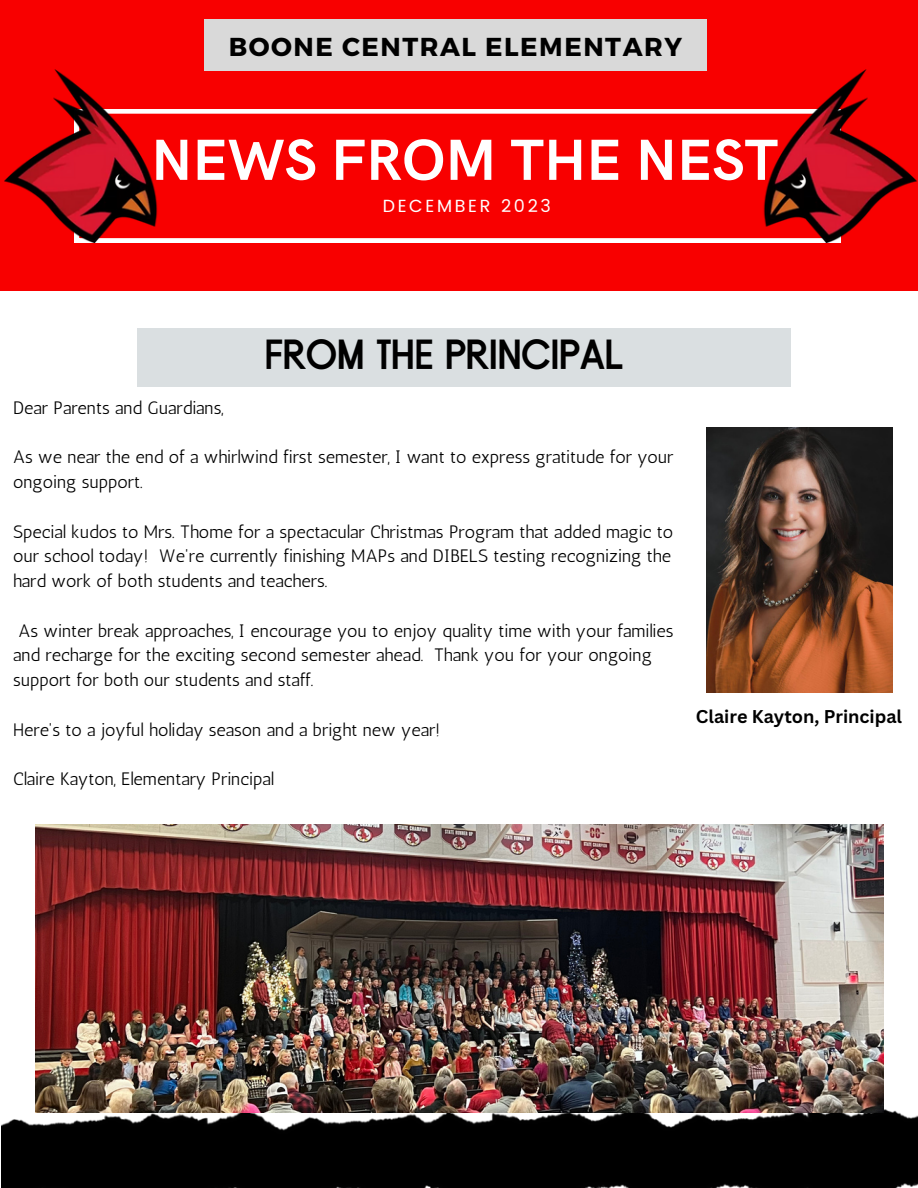
<style>
.page{position:relative;width:918px;height:1188px;background:#fff}
.page>*{position:absolute;margin:0;border:0;box-sizing:border-box;transform-origin:0 0}
.t1{font:700 58.2px "HK Grotesk Pro";color:#fff}
.t2{font:700 44.25px "Moonshine";color:#000}
.t3{font:700 25.95px "Montserrat";letter-spacing:.06em;color:#000}
.t4{font:18px/24.8px "Antic";color:#000}
.t5{font:700 18px "Canva Sans";color:#000}
.t6{font:17.55px "Poppins";letter-spacing:.15em;color:#fff}
</style>
<div class="page">
<div style="left:0;top:0;width:918px;height:290px;background:#f80000"></div>
<svg style="left:161px;top:109px;width:598px;height:134px"></svg>
<div style="left:204px;top:20px;width:502px;height:51px;background:#d9d9d9"></div>
<img style="left:706px;top:427px;width:186px;height:266px">
<div style="left:138px;top:328px;width:653px;height:59px;background:#dadfe1"></div>
<img style="left:2px;top:1109px;width:916px;height:79px">
<img style="left:4px;top:69px;width:157px;height:174px">
<img style="left:759px;top:69px;width:158px;height:174px">
<img style="left:35px;top:825px;width:849px;height:288px">
<p class="t3" style="left:229px;top:29px;width:455px">BOONE CENTRAL ELEMENTARY</p>
<h4 class="t1" style="left:151px;top:127px;width:628px">NEWS FROM THE NEST</h4>
<h5 class="t6" style="left:383px;top:195px;width:170px">DECEMBER 2023</h5>
<p class="t2" style="left:265px;top:332px;width:361px">FROM THE PRINCIPAL</p>
<h2 class="t4" style="left:13px;top:395px;width:212px">Dear Parents and Guardians,</h2>
<p class="t4" style="left:13px;top:445px;width:662px">As we near the end of a whirlwind first semester, I want to express gratitude for your ongoing support.</p>
<p class="t4" style="left:13px;top:519px;width:662px">Special kudos to Mrs. Thome for a spectacular Christmas Program that added magic to our school today! We're currently finishing MAPs and DIBELS testing recognizing the hard work of both students and teachers.</p>
<p class="t4" style="left:13px;top:618px;width:662px">As winter break approaches, I encourage you to enjoy quality time with your families and recharge for the exciting second semester ahead. Thank you for your ongoing support for both our students and staff.</p>
<p class="t4" style="left:13px;top:717px;width:429px">Here's to a joyful holiday season and a bright new year!</p>
<p class="t4" style="left:13px;top:767px;width:262px">Claire Kayton, Elementary Principal</p>
<p class="t5" style="left:696px;top:704px;width:208px">Claire Kayton, Principal</p>
</div>
